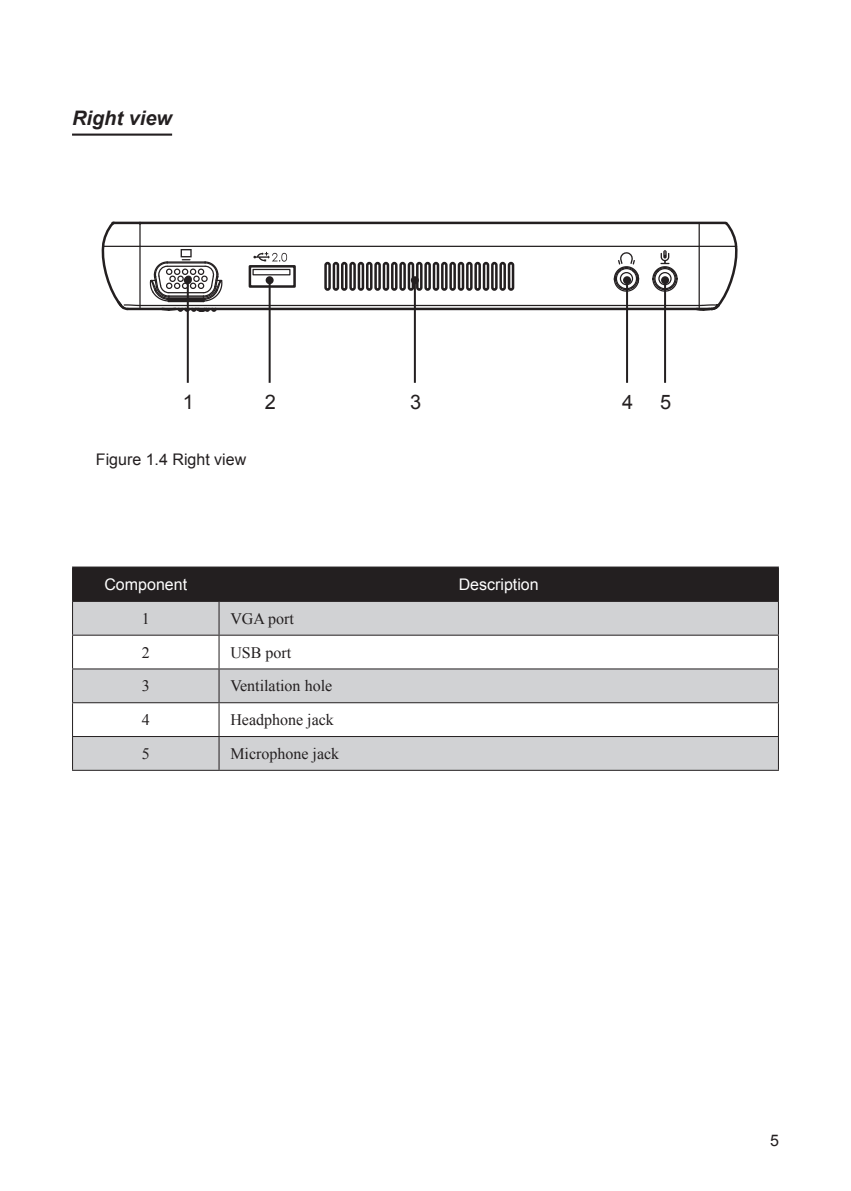
<style>
.page{position:relative;width:851px;height:1191px;background:#fff}
.page>*{position:absolute;margin:0;border:0;box-sizing:border-box;transform-origin:0 0}
.picture_title{font:italic 700 20px "Arial";color:#231f20}
.t1{font:20px "Arial";color:#231f20}
.text{font:16px "Times New Roman";color:#231f20}
.Table_head{font:16px "Arial";color:#fff}
.t2{font:16px "Arial";color:#231f20}
.table_body{font:16px "Times New Roman";color:#231f20}
</style>
<div class="page">
<hr style="left:72px;top:134px;width:100px;height:2px;background:#231f20">
<hr style="left:187px;top:280px;width:2px;height:103px;background:#231f20">
<hr style="left:268px;top:280px;width:2px;height:103px;background:#231f20">
<hr style="left:414px;top:280px;width:2px;height:103px;background:#231f20">
<hr style="left:626px;top:280px;width:2px;height:103px;background:#231f20">
<hr style="left:664px;top:280px;width:2px;height:103px;background:#231f20">
<div style="left:73px;top:567px;width:704px;height:34px;background:#231f20"></div>
<svg style="left:73px;top:602px;width:704px;height:168px;fill:#d1d2d4"></svg>
<hr style="left:72px;top:566px;width:147px;height:1px;background:#231f20">
<hr style="left:72px;top:567px;width:1px;height:34px;background:#231f20">
<hr style="left:219px;top:566px;width:559px;height:1px;background:#231f20">
<hr style="left:218px;top:567px;width:1px;height:34px;background:#231f20">
<hr style="left:777px;top:567px;width:1px;height:34px;background:#231f20">
<hr style="left:72px;top:601px;width:147px;height:1px;background:#231f20">
<hr style="left:72px;top:602px;width:1px;height:32px;background:#231f20">
<hr style="left:219px;top:601px;width:559px;height:1px;background:#231f20">
<hr style="left:218px;top:602px;width:1px;height:32px;background:#231f20">
<hr style="left:777px;top:602px;width:1px;height:32px;background:#231f20">
<hr style="left:72px;top:634px;width:147px;height:1px;background:#231f20">
<hr style="left:72px;top:635px;width:1px;height:33px;background:#231f20">
<hr style="left:219px;top:634px;width:559px;height:1px;background:#231f20">
<hr style="left:218px;top:635px;width:1px;height:33px;background:#231f20">
<hr style="left:777px;top:635px;width:1px;height:33px;background:#231f20">
<hr style="left:72px;top:668px;width:147px;height:1px;background:#231f20">
<hr style="left:72px;top:669px;width:1px;height:33px;background:#231f20">
<hr style="left:219px;top:668px;width:559px;height:1px;background:#231f20">
<hr style="left:218px;top:669px;width:1px;height:33px;background:#231f20">
<hr style="left:777px;top:669px;width:1px;height:33px;background:#231f20">
<hr style="left:72px;top:702px;width:147px;height:1px;background:#231f20">
<hr style="left:72px;top:703px;width:1px;height:33px;background:#231f20">
<hr style="left:219px;top:702px;width:559px;height:1px;background:#231f20">
<hr style="left:218px;top:703px;width:1px;height:33px;background:#231f20">
<hr style="left:777px;top:703px;width:1px;height:33px;background:#231f20">
<hr style="left:72px;top:736px;width:147px;height:1px;background:#231f20">
<hr style="left:72px;top:737px;width:1px;height:33px;background:#231f20">
<hr style="left:219px;top:736px;width:559px;height:1px;background:#231f20">
<hr style="left:218px;top:737px;width:1px;height:33px;background:#231f20">
<hr style="left:777px;top:737px;width:1px;height:33px;background:#231f20">
<hr style="left:72px;top:770px;width:147px;height:1px;background:#231f20">
<hr style="left:219px;top:770px;width:559px;height:1px;background:#231f20">
<svg style="left:101px;top:221px;width:637px;height:92px"></svg>
<div style="left:198px;top:268px;width:6px;height:7px;border:1px solid #231f20;border-radius:50%"></div>
<div style="left:190px;top:268px;width:6px;height:7px;border:1px solid #231f20;border-radius:50%"></div>
<div style="left:182px;top:268px;width:6px;height:7px;border:1px solid #231f20;border-radius:50%"></div>
<div style="left:174px;top:268px;width:6px;height:7px;border:1px solid #231f20;border-radius:50%"></div>
<div style="left:166px;top:268px;width:6px;height:7px;border:1px solid #231f20;border-radius:50%"></div>
<div style="left:198px;top:282px;width:6px;height:7px;border:1px solid #231f20;border-radius:50%"></div>
<div style="left:190px;top:282px;width:6px;height:7px;border:1px solid #231f20;border-radius:50%"></div>
<div style="left:182px;top:282px;width:6px;height:7px;border:1px solid #231f20;border-radius:50%"></div>
<div style="left:174px;top:282px;width:6px;height:7px;border:1px solid #231f20;border-radius:50%"></div>
<div style="left:166px;top:282px;width:6px;height:7px;border:1px solid #231f20;border-radius:50%"></div>
<div style="left:201px;top:275px;width:7px;height:7px;border:1px solid #231f20;border-radius:50%"></div>
<div style="left:193px;top:275px;width:7px;height:7px;border:1px solid #231f20;border-radius:50%"></div>
<div style="left:185px;top:275px;width:7px;height:7px;border:1px solid #231f20;border-radius:50%"></div>
<div style="left:177px;top:275px;width:7px;height:7px;border:1px solid #231f20;border-radius:50%"></div>
<div style="left:169px;top:275px;width:7px;height:7px;border:1px solid #231f20;border-radius:50%"></div>
<div style="left:248px;top:265px;width:48px;height:23px;border:3px solid #231f20"></div>
<div style="left:252px;top:269px;width:38px;height:6px;border:1px solid #231f20"></div>
<div style="left:507px;top:262px;width:7px;height:29px;border:3px solid #231f20;border-radius:2px"></div>
<div style="left:499px;top:262px;width:7px;height:29px;border:3px solid #231f20;border-radius:2px"></div>
<div style="left:491px;top:262px;width:6px;height:29px;border:3px solid #231f20;border-radius:2px"></div>
<div style="left:482px;top:262px;width:7px;height:29px;border:3px solid #231f20;border-radius:2px"></div>
<div style="left:474px;top:262px;width:7px;height:29px;border:3px solid #231f20;border-radius:2px"></div>
<div style="left:466px;top:262px;width:6px;height:29px;border:3px solid #231f20;border-radius:2px"></div>
<div style="left:457px;top:262px;width:7px;height:29px;border:3px solid #231f20;border-radius:2px"></div>
<div style="left:449px;top:262px;width:7px;height:29px;border:3px solid #231f20;border-radius:2px"></div>
<div style="left:441px;top:262px;width:6px;height:29px;border:3px solid #231f20;border-radius:2px"></div>
<div style="left:432px;top:262px;width:7px;height:29px;border:3px solid #231f20;border-radius:2px"></div>
<div style="left:424px;top:262px;width:7px;height:29px;border:3px solid #231f20;border-radius:2px"></div>
<div style="left:416px;top:262px;width:6px;height:29px;border:3px solid #231f20;border-radius:2px"></div>
<div style="left:407px;top:262px;width:7px;height:29px;border:3px solid #231f20;border-radius:2px"></div>
<div style="left:399px;top:262px;width:7px;height:29px;border:3px solid #231f20;border-radius:2px"></div>
<div style="left:391px;top:262px;width:6px;height:29px;border:3px solid #231f20;border-radius:2px"></div>
<div style="left:382px;top:262px;width:7px;height:29px;border:3px solid #231f20;border-radius:2px"></div>
<div style="left:374px;top:262px;width:7px;height:29px;border:3px solid #231f20;border-radius:2px"></div>
<div style="left:366px;top:262px;width:6px;height:29px;border:3px solid #231f20;border-radius:2px"></div>
<div style="left:357px;top:262px;width:7px;height:29px;border:3px solid #231f20;border-radius:2px"></div>
<div style="left:349px;top:262px;width:7px;height:29px;border:3px solid #231f20;border-radius:2px"></div>
<div style="left:341px;top:262px;width:6px;height:29px;border:3px solid #231f20;border-radius:2px"></div>
<div style="left:332px;top:262px;width:7px;height:29px;border:3px solid #231f20;border-radius:2px"></div>
<div style="left:324px;top:262px;width:7px;height:29px;border:3px solid #231f20;border-radius:2px"></div>
<p class="picture_title" style="left:72px;top:104px;width:102px">Right view</p>
<p class="t1" style="left:183px;top:388px;width:13px">1</p>
<p class="t1" style="left:265px;top:388px;width:13px">2</p>
<p class="t1" style="left:410px;top:388px;width:13px">3</p>
<p class="t1" style="left:622px;top:388px;width:13px">4</p>
<p class="t1" style="left:660px;top:388px;width:13px">5</p>
<p class="t2" style="left:96px;top:449px;width:152px">Figure 1.4 Right view</p>
<p class="Table_head" style="left:104px;top:574px;width:84px">Component</p>
<p class="Table_head" style="left:458px;top:574px;width:82px">Description</p>
<p class="table_body" style="left:142px;top:607px;width:9px">1</p>
<p class="text" style="left:230px;top:607px;width:65px">VGA port</p>
<p class="table_body" style="left:142px;top:641px;width:9px">2</p>
<p class="text" style="left:230px;top:641px;width:62px">USB port</p>
<p class="table_body" style="left:142px;top:675px;width:9px">3</p>
<p class="text" style="left:230px;top:675px;width:103px">Ventilation hole</p>
<p class="table_body" style="left:142px;top:709px;width:9px">4</p>
<p class="text" style="left:230px;top:709px;width:105px">Headphone jack</p>
<p class="table_body" style="left:142px;top:743px;width:9px">5</p>
<p class="text" style="left:230px;top:743px;width:110px">Microphone jack</p>
<p class="t2" style="left:769px;top:1129px;width:10px">5</p>
</div>
